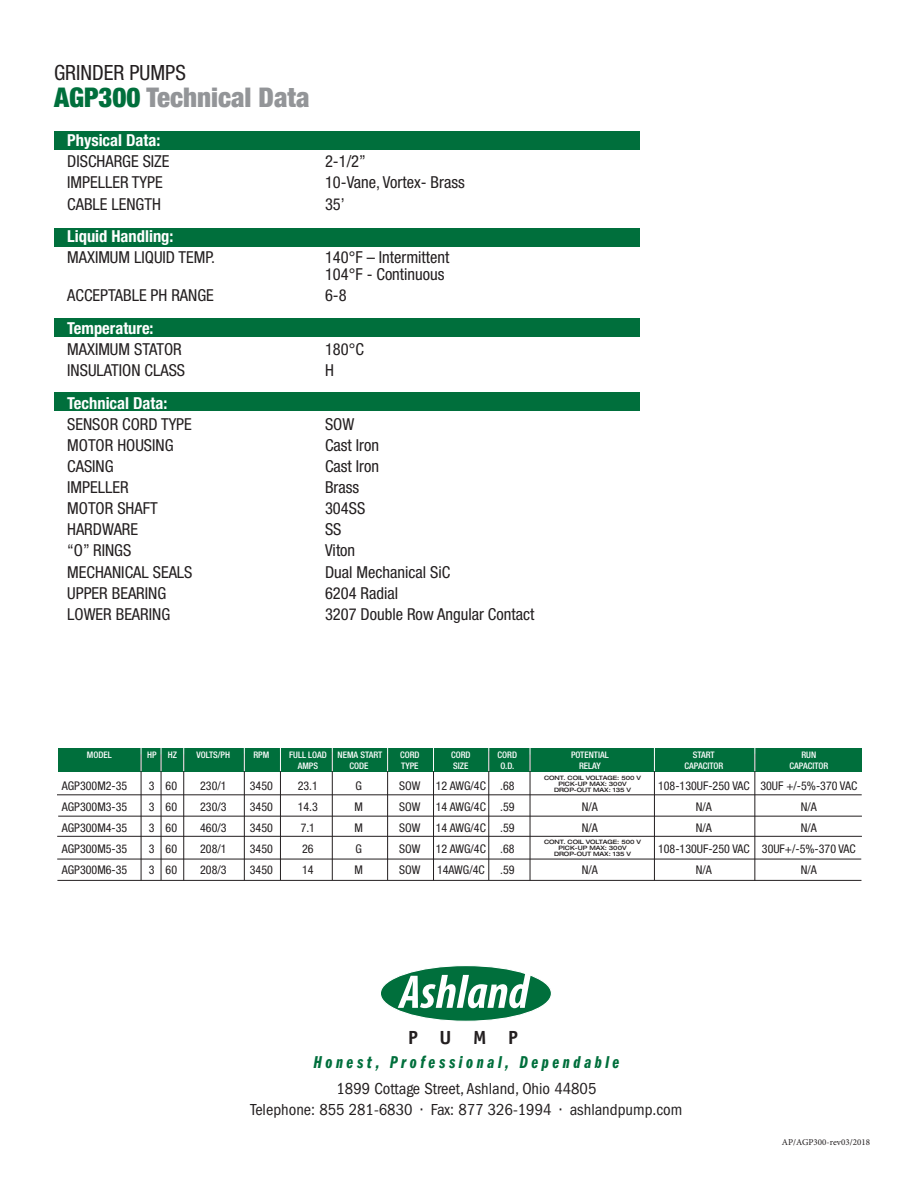
<style>
.page{position:relative;width:918px;height:1188px;background:#fff}
.page>*{position:absolute;margin:0;border:0;box-sizing:border-box;transform-origin:0 0}
.t1{font:900 condensed 27px "Helvetica Neue";color:#939598}
.t2{font:condensed 21px "Helvetica Neue";color:#231f20}
.t3{font:700 19.05px "Officina Sans";color:#231f20}
.t4{font:17.85px "Franklin Gothic Demi Cmpr Ital";letter-spacing:.2em;color:#006f3c}
.t5{font:condensed 16.5px "Helvetica Neue";color:#231f20}
.t6{font:condensed 16.5px/21px "Franklin Gothic";color:#231f20;text-align:center}
.t7{font:700 condensed 16.5px "Helvetica Neue";color:#fff}
.t8{font:condensed 12px "Helvetica Neue";color:#231f20}
.t9{font:500 condensed 9px "Helvetica Neue";color:#fff}
.t10{font:9px "Minion Pro";color:#231f20}
.t11{font:500 expanded 6px/6px "Helvetica Neue";letter-spacing:-.01em;color:#231f20;text-align:center}
.s1{color:#006f3c}
</style>
<div class="page">
<div style="left:380px;top:966px;width:171px;height:55px;background:#006f3c;border-radius:50%"></div>
<div style="left:380px;top:965px;width:172px;height:57px;border:1px solid #fff;border-radius:50%"></div>
<svg style="left:398px;top:972px;width:133px;height:36px"></svg>
<div style="left:54px;top:131px;width:586px;height:19px;background:#006f3c"></div>
<div style="left:54px;top:228px;width:586px;height:19px;background:#006f3c"></div>
<div style="left:54px;top:318px;width:586px;height:19px;background:#006f3c"></div>
<div style="left:54px;top:392px;width:586px;height:18px;background:#006f3c"></div>
<div style="left:58px;top:748px;width:804px;height:23px;background:#006f3c"></div>
<hr style="left:57px;top:794px;width:805px;height:1px;background:#231f20">
<hr style="left:58px;top:816px;width:804px;height:1px;background:#231f20">
<hr style="left:57px;top:836px;width:805px;height:1px;background:#231f20">
<hr style="left:57px;top:859px;width:804px;height:1px;background:#231f20">
<hr style="left:57px;top:880px;width:804px;height:1px;background:#231f20">
<hr style="left:244px;top:754px;width:1px;height:126px;background:#231f20">
<hr style="left:141px;top:754px;width:1px;height:126px;background:#231f20">
<hr style="left:161px;top:754px;width:1px;height:126px;background:#231f20">
<hr style="left:183px;top:754px;width:1px;height:126px;background:#231f20">
<hr style="left:280px;top:752px;width:1px;height:128px;background:#231f20">
<hr style="left:332px;top:752px;width:1px;height:128px;background:#231f20">
<hr style="left:387px;top:754px;width:1px;height:126px;background:#231f20">
<hr style="left:433px;top:754px;width:1px;height:126px;background:#231f20">
<hr style="left:488px;top:751px;width:1px;height:129px;background:#231f20">
<hr style="left:530px;top:755px;width:1px;height:125px;background:#231f20">
<hr style="left:654px;top:756px;width:1px;height:124px;background:#231f20">
<hr style="left:754px;top:754px;width:1px;height:127px;background:#231f20">
<svg style="left:754px;top:748px;width:1px;height:23px"></svg>
<svg style="left:654px;top:748px;width:1px;height:23px"></svg>
<svg style="left:530px;top:748px;width:1px;height:23px"></svg>
<svg style="left:488px;top:748px;width:1px;height:23px"></svg>
<svg style="left:433px;top:748px;width:1px;height:23px"></svg>
<svg style="left:387px;top:748px;width:1px;height:23px"></svg>
<svg style="left:332px;top:748px;width:1px;height:23px"></svg>
<svg style="left:280px;top:748px;width:1px;height:23px"></svg>
<svg style="left:244px;top:748px;width:1px;height:23px"></svg>
<svg style="left:183px;top:748px;width:1px;height:23px"></svg>
<svg style="left:161px;top:748px;width:1px;height:23px"></svg>
<svg style="left:141px;top:748px;width:1px;height:23px"></svg>
<p class="t2" style="left:54px;top:61px;width:133px">GRINDER PUMPS</p>
<p class="t1" style="left:54px;top:75px;width:257px"><span class="s1">AGP300</span> Technical Data</p>
<p class="t7" style="left:67px;top:130px;width:95px">Physical Data:</p>
<p class="t5" style="left:67px;top:152px;width:104px">DISCHARGE SIZE</p>
<p class="t5" style="left:325px;top:152px;width:42px">2-1/2”</p>
<p class="t5" style="left:67px;top:173px;width:97px">IMPELLER TYPE</p>
<p class="t5" style="left:325px;top:173px;width:141px">10-Vane, Vortex- Brass</p>
<p class="t5" style="left:67px;top:194px;width:95px">CABLE LENGTH</p>
<p class="t5" style="left:325px;top:194px;width:21px">35’</p>
<p class="t7" style="left:67px;top:226px;width:108px">Liquid Handling:</p>
<p class="t5" style="left:67px;top:248px;width:149px">MAXIMUM LIQUID TEMP.</p>
<p class="t5" style="left:325px;top:248px;width:126px">140°F – Intermittent</p>
<p class="t5" style="left:325px;top:264px;width:121px">104°F - Continuous</p>
<p class="t5" style="left:67px;top:286px;width:148px">ACCEPTABLE PH RANGE</p>
<p class="t5" style="left:325px;top:286px;width:23px">6-8</p>
<p class="t7" style="left:67px;top:318px;width:88px">Temperature:</p>
<p class="t5" style="left:67px;top:339px;width:116px">MAXIMUM STATOR</p>
<p class="t5" style="left:325px;top:339px;width:40px">180°C</p>
<p class="t5" style="left:67px;top:361px;width:119px">INSULATION CLASS</p>
<p class="t5" style="left:325px;top:361px;width:10px">H</p>
<p class="t7" style="left:67px;top:393px;width:102px">Technical Data:</p>
<p class="t5" style="left:67px;top:414px;width:126px">SENSOR CORD TYPE</p>
<p class="t5" style="left:325px;top:414px;width:31px">SOW</p>
<p class="t5" style="left:67px;top:436px;width:108px">MOTOR HOUSING</p>
<p class="t5" style="left:325px;top:436px;width:56px">Cast Iron</p>
<p class="t5" style="left:67px;top:457px;width:48px">CASING</p>
<p class="t5" style="left:325px;top:457px;width:56px">Cast Iron</p>
<p class="t5" style="left:67px;top:478px;width:63px">IMPELLER</p>
<p class="t5" style="left:325px;top:478px;width:36px">Brass</p>
<p class="t5" style="left:67px;top:499px;width:92px">MOTOR SHAFT</p>
<p class="t5" style="left:325px;top:499px;width:42px">304SS</p>
<p class="t5" style="left:67px;top:520px;width:72px">HARDWARE</p>
<p class="t5" style="left:325px;top:520px;width:18px">SS</p>
<p class="t5" style="left:67px;top:541px;width:66px">“O” RINGS</p>
<p class="t5" style="left:325px;top:541px;width:32px">Viton</p>
<p class="t5" style="left:67px;top:562px;width:127px">MECHANICAL SEALS</p>
<p class="t5" style="left:325px;top:562px;width:127px">Dual Mechanical SiC</p>
<p class="t5" style="left:67px;top:583px;width:101px">UPPER BEARING</p>
<p class="t5" style="left:325px;top:583px;width:75px">6204 Radial</p>
<p class="t5" style="left:67px;top:604px;width:104px">LOWER BEARING</p>
<p class="t5" style="left:325px;top:604px;width:211px">3207 Double Row Angular Contact</p>
<p class="t9" style="left:87px;top:750px;width:26px">MODEL</p>
<p class="t9" style="left:147px;top:750px;width:31px">HP HZ</p>
<p class="t9" style="left:197px;top:750px;width:35px">VOLTS/PH</p>
<p class="t9" style="left:253px;top:750px;width:17px">RPM</p>
<p class="t9" style="left:289px;top:750px;width:95px">FULL LOAD NEMA START</p>
<p class="t9" style="left:400px;top:750px;width:21px">CORD</p>
<p class="t9" style="left:451px;top:750px;width:21px">CORD</p>
<p class="t9" style="left:498px;top:750px;width:21px">CORD</p>
<p class="t9" style="left:571px;top:750px;width:39px">POTENTIAL</p>
<p class="t9" style="left:693px;top:750px;width:23px">START</p>
<p class="t9" style="left:801px;top:750px;width:16px">RUN</p>
<p class="t9" style="left:298px;top:760px;width:22px">AMPS</p>
<p class="t9" style="left:349px;top:760px;width:21px">CODE</p>
<p class="t9" style="left:401px;top:760px;width:19px">TYPE</p>
<p class="t9" style="left:453px;top:760px;width:17px">SIZE</p>
<p class="t9" style="left:501px;top:760px;width:15px">O.D.</p>
<p class="t9" style="left:579px;top:760px;width:23px">RELAY</p>
<p class="t9" style="left:685px;top:760px;width:40px">CAPACITOR</p>
<p class="t9" style="left:790px;top:760px;width:40px">CAPACITOR</p>
<p class="t8" style="left:62px;top:778px;width:67px">AGP300M2-35</p>
<p class="t8" style="left:149px;top:778px;width:30px">3 60</p>
<p class="t8" style="left:200px;top:778px;width:28px">230/1</p>
<p class="t8" style="left:250px;top:778px;width:25px">3450</p>
<p class="t8" style="left:298px;top:778px;width:22px">23.1</p>
<p class="t8" style="left:356px;top:778px;width:8px">G</p>
<p class="t8" style="left:399px;top:778px;width:23px">SOW</p>
<p class="t8" style="left:436px;top:778px;width:80px">12 AWG/4C .68</p>
<p class="t8" style="left:658px;top:778px;width:201px">108-130UF-250 VAC 30UF +/-5%-370 VAC</p>
<p class="t8" style="left:62px;top:799px;width:67px">AGP300M3-35</p>
<p class="t8" style="left:149px;top:799px;width:30px">3 60</p>
<p class="t8" style="left:200px;top:799px;width:28px">230/3</p>
<p class="t8" style="left:250px;top:799px;width:25px">3450</p>
<p class="t8" style="left:298px;top:799px;width:22px">14.3</p>
<p class="t8" style="left:355px;top:799px;width:10px">M</p>
<p class="t8" style="left:399px;top:799px;width:23px">SOW</p>
<p class="t8" style="left:436px;top:799px;width:80px">14 AWG/4C .59</p>
<p class="t8" style="left:582px;top:799px;width:18px">N/A</p>
<p class="t8" style="left:696px;top:799px;width:18px">N/A</p>
<p class="t8" style="left:801px;top:799px;width:18px">N/A</p>
<p class="t8" style="left:62px;top:820px;width:67px">AGP300M4-35</p>
<p class="t8" style="left:149px;top:820px;width:30px">3 60</p>
<p class="t8" style="left:200px;top:820px;width:28px">460/3</p>
<p class="t8" style="left:250px;top:820px;width:25px">3450</p>
<p class="t8" style="left:301px;top:820px;width:16px">7.1</p>
<p class="t8" style="left:355px;top:820px;width:10px">M</p>
<p class="t8" style="left:399px;top:820px;width:23px">SOW</p>
<p class="t8" style="left:436px;top:820px;width:80px">14 AWG/4C .59</p>
<p class="t8" style="left:582px;top:820px;width:18px">N/A</p>
<p class="t8" style="left:696px;top:820px;width:18px">N/A</p>
<p class="t8" style="left:801px;top:820px;width:18px">N/A</p>
<p class="t8" style="left:62px;top:841px;width:67px">AGP300M5-35</p>
<p class="t8" style="left:149px;top:841px;width:30px">3 60</p>
<p class="t8" style="left:200px;top:841px;width:28px">208/1</p>
<p class="t8" style="left:250px;top:841px;width:25px">3450</p>
<p class="t8" style="left:302px;top:841px;width:13px">26</p>
<p class="t8" style="left:356px;top:841px;width:8px">G</p>
<p class="t8" style="left:399px;top:841px;width:23px">SOW</p>
<p class="t8" style="left:436px;top:841px;width:80px">12 AWG/4C .68</p>
<p class="t8" style="left:658px;top:841px;width:199px">108-130UF-250 VAC 30UF+/-5%-370 VAC</p>
<p class="t8" style="left:62px;top:862px;width:67px">AGP300M6-35</p>
<p class="t8" style="left:149px;top:862px;width:30px">3 60</p>
<p class="t8" style="left:200px;top:862px;width:28px">208/3</p>
<p class="t8" style="left:250px;top:862px;width:25px">3450</p>
<p class="t8" style="left:302px;top:862px;width:13px">14</p>
<p class="t8" style="left:355px;top:862px;width:10px">M</p>
<p class="t8" style="left:399px;top:862px;width:23px">SOW</p>
<p class="t8" style="left:437px;top:862px;width:49px">14AWG/4C</p>
<p class="t8" style="left:500px;top:862px;width:16px">.59</p>
<p class="t8" style="left:582px;top:862px;width:18px">N/A</p>
<p class="t8" style="left:696px;top:862px;width:18px">N/A</p>
<p class="t8" style="left:801px;top:862px;width:18px">N/A</p>
<p class="t11" style="left:544px;top:775px;width:98px">CONT. COIL VOLTAGE: 500 V<br>PICK-UP MAX: 300V<br>DROP-OUT MAX: 135 V</p>
<p class="t11" style="left:544px;top:839px;width:98px">CONT. COIL VOLTAGE: 500 V<br>PICK-UP MAX: 300V<br>DROP-OUT MAX: 135 V</p>
<p class="t3" style="left:408px;top:1026px;width:111px">P U M P</p>
<p class="t6" style="left:251px;top:1078px;width:433px">1899 Cottage Street, Ashland, Ohio 44805<br>Telephone: 855 281-6830 • Fax: 877 326-1994 • ashlandpump.com</p>
<p class="t4" style="left:313px;top:1052px;width:308px">Honest, Professional, Dependable</p>
<p class="t10" style="left:782px;top:1137px;width:90px">AP/AGP300-rev03/2018</p>
</div>
